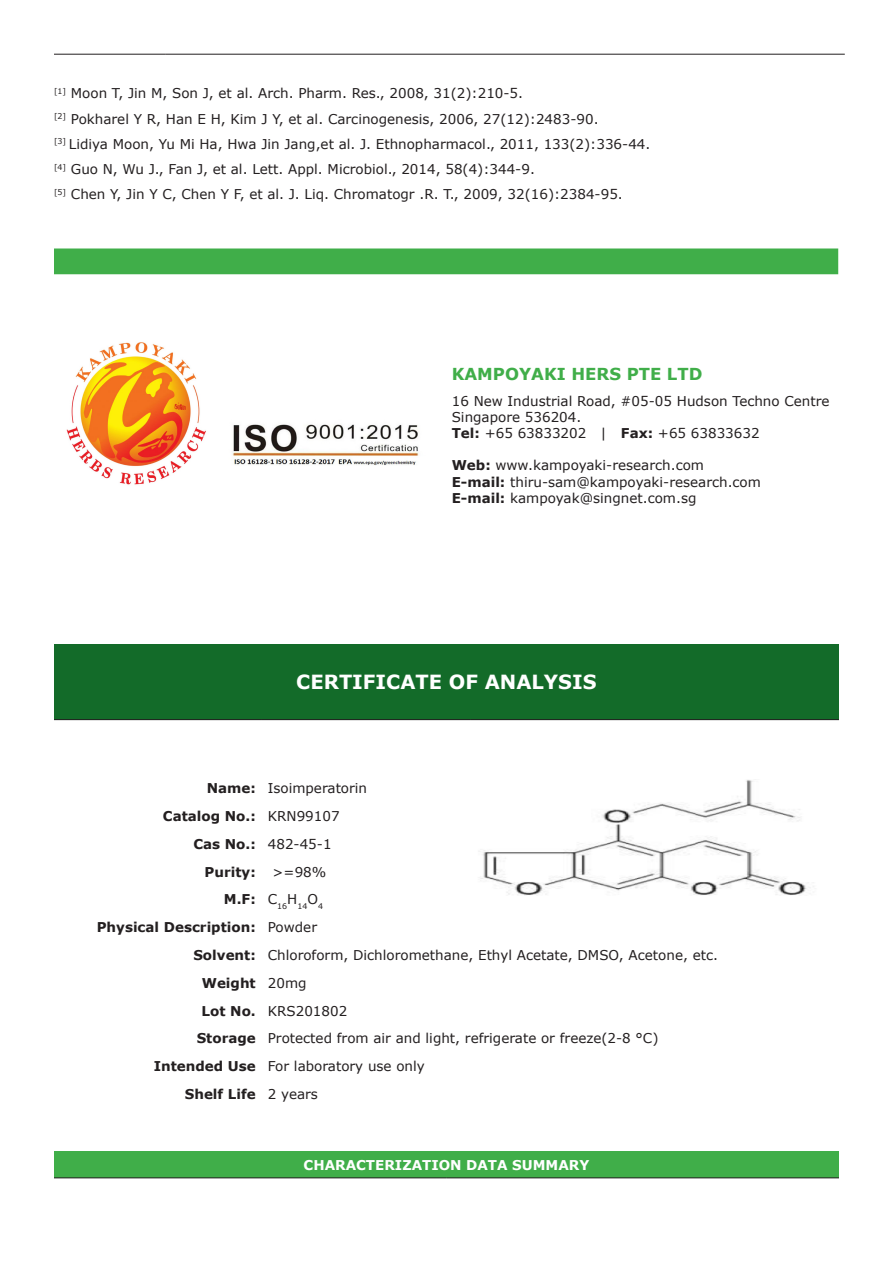
<style>
.page{position:relative;width:893px;height:1263px;background:#fff}
.page>*{position:absolute;margin:0;border:0;box-sizing:border-box;transform-origin:0 0}
.t1{font:700 19.5px "Verdana";color:#fff}
.t2{font:700 16.5px "Verdana";color:#40ae49}
.t3{font:13.5px "Verdana";color:#231f20}
.t4{font:700 13.5px "Verdana";color:#231f20}
.t5{font:700 13.5px "Verdana";color:#fff}
.t6{font:7.8px "Verdana";color:#231f20}
.s1{font-weight:700}
</style>
<div class="page">
<hr style="left:54px;top:54px;width:112px;height:1px;background:#231f20">
<hr style="left:166px;top:54px;width:679px;height:1px;background:#231f20">
<div style="left:54px;top:248px;width:784px;height:26px;background:#40ae49"></div>
<img style="left:66px;top:342px;width:140px;height:143px">
<img style="left:232px;top:424px;width:187px;height:41px">
<div style="left:54px;top:644px;width:785px;height:76px;background:#136b29"></div>
<hr style="left:54px;top:719px;width:208px;height:1px;background:#231f20">
<hr style="left:262px;top:719px;width:208px;height:1px;background:#231f20">
<hr style="left:470px;top:719px;width:369px;height:1px;background:#231f20">
<img style="left:479px;top:780px;width:335px;height:116px">
<div style="left:54px;top:1151px;width:785px;height:27px;background:#40ae49"></div>
<hr style="left:54px;top:1177px;width:392px;height:1px;background:#231f20">
<hr style="left:446px;top:1177px;width:393px;height:1px;background:#231f20">
<p class="t3" style="left:54px;top:85px;width:471px"><sup>[1]</sup> Moon T, Jin M, Son J, et al. Arch. Pharm. Res., 2008, 31(2):210-5.</p>
<p class="t3" style="left:54px;top:110px;width:546px"><sup>[2]</sup> Pokharel Y R, Han E H, Kim J Y, et al. Carcinogenesis, 2006, 27(12):2483-90.</p>
<p class="t3" style="left:54px;top:135px;width:598px"><sup>[3]</sup> Lidiya Moon, Yu Mi Ha, Hwa Jin Jang,et al. J. Ethnopharmacol., 2011, 133(2):336-44.</p>
<p class="t3" style="left:54px;top:161px;width:482px"><sup>[4]</sup> Guo N, Wu J., Fan J, et al. Lett. Appl. Microbiol., 2014, 58(4):344-9.</p>
<p class="t3" style="left:54px;top:186px;width:570px"><sup>[5]</sup> Chen Y, Jin Y C, Chen Y F, et al. J. Liq. Chromatogr .R. T., 2009, 32(16):2384-95.</p>
<p class="t2" style="left:452px;top:364px;width:252px">KAMPOYAKI HERS PTE LTD</p>
<p class="t3" style="left:452px;top:392px;width:379px">16 New Industrial Road, #05-05 Hudson Techno Centre</p>
<p class="t3" style="left:452px;top:408px;width:131px">Singapore 536204.</p>
<p class="t3" style="left:452px;top:424px;width:309px"><span class="s1">Tel:</span> +65 63833202 | <span class="s1">Fax:</span> +65 63833632</p>
<p class="t3" style="left:452px;top:457px;width:254px"><span class="s1">Web:</span> www.kampoyaki-research.com</p>
<p class="t3" style="left:452px;top:473px;width:311px"><span class="s1">E-mail:</span> thiru-sam@kampoyaki-research.com</p>
<p class="t3" style="left:452px;top:489px;width:246px"><span class="s1">E-mail:</span> kampoyak@singnet.com.sg</p>
<p class="t1" style="left:296px;top:669px;width:302px">CERTIFICATE OF ANALYSIS</p>
<p class="t4" style="left:207px;top:779px;width:51px">Name:</p>
<p class="t3" style="left:268px;top:780px;width:101px">Isoimperatorin</p>
<p class="t4" style="left:163px;top:807px;width:94px">Catalog No.:</p>
<p class="t3" style="left:268px;top:807px;width:73px">KRN99107</p>
<p class="t4" style="left:193px;top:835px;width:64px">Cas No.:</p>
<p class="t3" style="left:268px;top:835px;width:65px">482-45-1</p>
<p class="t4" style="left:205px;top:863px;width:53px">Purity:</p>
<p class="t3" style="left:273px;top:863px;width:55px">&gt;=98%</p>
<p class="t4" style="left:224px;top:891px;width:33px">M.F:</p>
<p class="t6" style="left:268px;top:901px;width:57px"><sup>C</sup>16<sup>H</sup>14<sup>O</sup>4</p>
<p class="t4" style="left:97px;top:918px;width:161px">Physical Description:</p>
<p class="t3" style="left:268px;top:919px;width:51px">Powder</p>
<p class="t4" style="left:193px;top:946px;width:64px">Solvent:</p>
<p class="t3" style="left:268px;top:946px;width:452px">Chloroform, Dichloromethane, Ethyl Acetate, DMSO, Acetone, etc.</p>
<p class="t4" style="left:202px;top:974px;width:56px">Weight</p>
<p class="t3" style="left:268px;top:974px;width:40px">20mg</p>
<p class="t4" style="left:202px;top:1002px;width:56px">Lot No.</p>
<p class="t3" style="left:268px;top:1002px;width:81px">KRS201802</p>
<p class="t4" style="left:197px;top:1030px;width:61px">Storage</p>
<p class="t3" style="left:268px;top:1030px;width:392px">Protected from air and light, refrigerate or freeze(2-8 °C)</p>
<p class="t4" style="left:154px;top:1057px;width:104px">Intended Use</p>
<p class="t3" style="left:268px;top:1058px;width:159px">For laboratory use only</p>
<p class="t4" style="left:185px;top:1085px;width:72px">Shelf Life</p>
<p class="t3" style="left:268px;top:1085px;width:52px">2 years</p>
<p class="t5" style="left:304px;top:1156px;width:287px">CHARACTERIZATION DATA SUMMARY</p>
</div>
